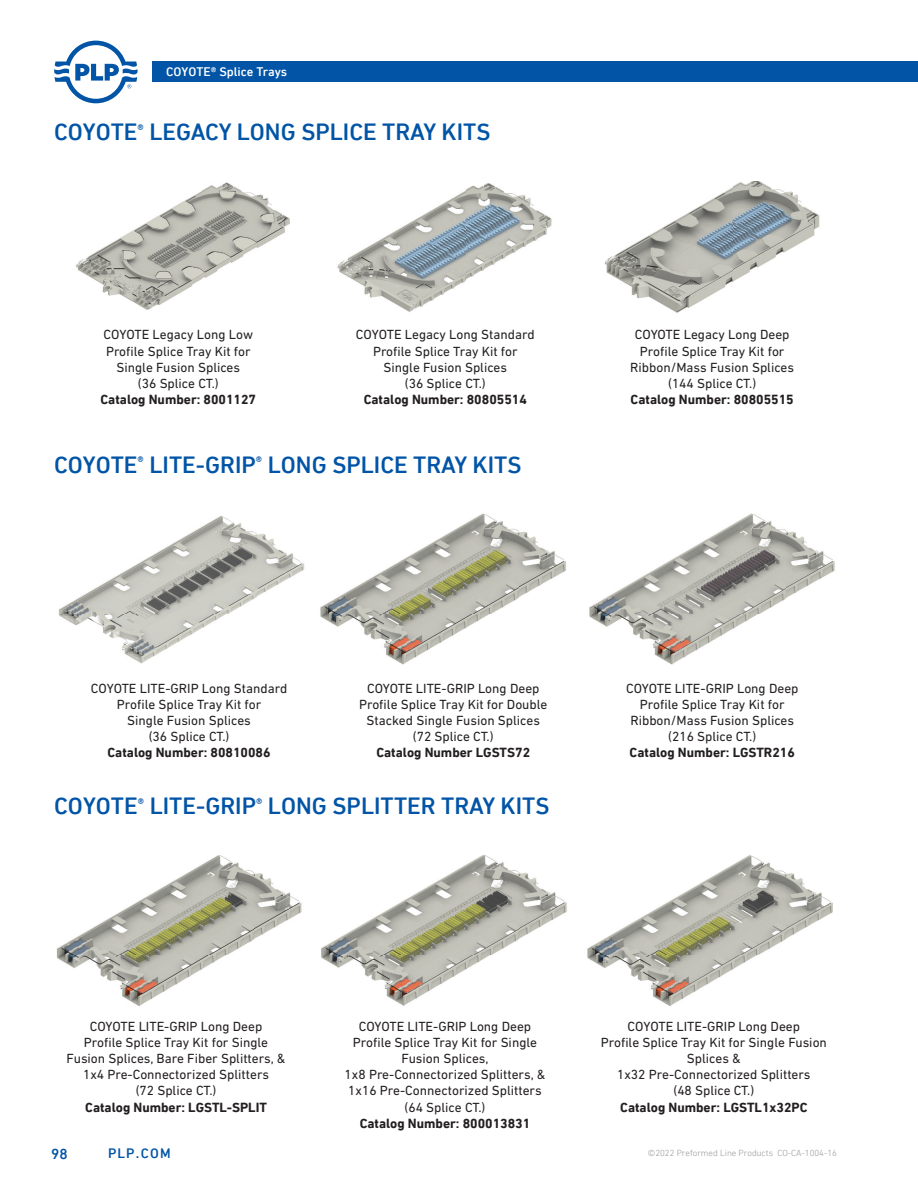
<style>
.page{position:relative;width:918px;height:1188px;background:#fff}
.page>*{position:absolute;margin:0;border:0;box-sizing:border-box;transform-origin:0 0}
.t1{font:500 24px "DIN Next LT Pro";color:#0154a6}
.t2{font:500 15px "DIN Next LT Pro";color:#0154a6}
.t3{font:500 13.95px "DIN Next LT Pro";letter-spacing:.08em;color:#0154a6}
.t4{font:13.5px/16.2px "DIN Next LT Pro";color:#231f20;text-align:center}
.t5{font:700 13.5px "DIN Next LT Pro";color:#231f20}
.t6{font:500 12.75px "DIN Next LT Pro";color:#fff}
.t7{font:300 9px "DIN Next LT Pro";color:#939598}
</style>
<div class="page">
<div style="left:152px;top:62px;width:766px;height:20px;background:#0154a6"></div>
<svg style="left:54px;top:41px;width:84px;height:62px"></svg>
<img style="left:76px;top:182px;width:214px;height:128px">
<img style="left:337px;top:183px;width:215px;height:129px">
<img style="left:605px;top:181px;width:215px;height:132px">
<img style="left:58px;top:515px;width:247px;height:149px">
<img style="left:320px;top:513px;width:246px;height:152px">
<img style="left:589px;top:513px;width:246px;height:152px">
<img style="left:56px;top:855px;width:246px;height:151px">
<img style="left:321px;top:854px;width:246px;height:152px">
<img style="left:587px;top:855px;width:246px;height:151px">
<p class="t6" style="left:166px;top:64px;width:122px">COYOTE® Splice Trays</p>
<h1 class="t1" style="left:54px;top:118px;width:438px">COYOTE<sup>®</sup> LEGACY LONG SPLICE TRAY KITS</h1>
<p class="t4" style="left:104px;top:327px;width:151px">COYOTE Legacy Long Low<br>Profile Splice Tray Kit for<br>Single Fusion Splices<br>(36 Splice CT.)</p>
<p class="t5" style="left:101px;top:392px;width:157px">Catalog Number: 8001127</p>
<p class="t4" style="left:356px;top:327px;width:180px">COYOTE Legacy Long Standard<br>Profile Splice Tray Kit for<br>Single Fusion Splices<br>(36 Splice CT.)</p>
<p class="t5" style="left:364px;top:392px;width:165px">Catalog Number: 80805514</p>
<h1 class="t1" style="left:54px;top:451px;width:469px">COYOTE<sup>®</sup> LITE-GRIP<sup>®</sup> LONG SPLICE TRAY KITS</h1>
<p class="t4" style="left:630px;top:327px;width:165px">COYOTE Legacy Long Deep<br>Profile Splice Tray Kit for<br>Ribbon/Mass Fusion Splices (144 Splice CT.)</p>
<p class="t5" style="left:631px;top:392px;width:165px">Catalog Number: 80805515</p>
<p class="t4" style="left:91px;top:680px;width:198px">COYOTE LITE-GRIP Long Standard<br>Profile Splice Tray Kit for<br>Single Fusion Splices<br>(36 Splice CT.)</p>
<p class="t5" style="left:108px;top:745px;width:165px">Catalog Number: 80810086</p>
<p class="t4" style="left:359px;top:680px;width:190px">COYOTE LITE-GRIP Long Deep<br>Profile Splice Tray Kit for Double<br>Stacked Single Fusion Splices (72 Splice CT.)</p>
<p class="t5" style="left:376px;top:745px;width:155px">Catalog Number LGSTS72</p>
<h1 class="t1" style="left:54px;top:792px;width:497px">COYOTE<sup>®</sup> LITE-GRIP<sup>®</sup> LONG SPLITTER TRAY KITS</h1>
<p class="t4" style="left:626px;top:680px;width:174px">COYOTE LITE-GRIP Long Deep<br>Profile Splice Tray Kit for<br>Ribbon/Mass Fusion Splices (216 Splice CT.)</p>
<p class="t5" style="left:630px;top:745px;width:167px">Catalog Number: LGSTR216</p>
<p class="t4" style="left:67px;top:1018px;width:220px">COYOTE LITE-GRIP Long Deep<br>Profile Splice Tray Kit for Single<br>Fusion Splices, Bare Fiber Splitters, &amp;<br>1x4 Pre-Connectorized Splitters<br>(72 Splice CT.)</p>
<p class="t5" style="left:85px;top:1099px;width:183px">Catalog Number: LGSTL-SPLIT</p>
<p class="t4" style="left:345px;top:1018px;width:202px">COYOTE LITE-GRIP Long Deep<br>Profile Splice Tray Kit for Single<br>Fusion Splices,<br>1x8 Pre-Connectorized Splitters, &amp;<br>1x16 Pre-Connectorized Splitters (64 Splice CT.)</p>
<p class="t5" style="left:360px;top:1115px;width:172px">Catalog Number: 800013831</p>
<p class="t4" style="left:601px;top:1018px;width:228px">COYOTE LITE-GRIP Long Deep<br>Profile Splice Tray Kit for Single Fusion<br>Splices &amp;<br>1x32 Pre-Connectorized Splitters<br>(48 Splice CT.)</p>
<p class="t5" style="left:620px;top:1099px;width:189px">Catalog Number: LGSTL1x32PC</p>
<p class="t2" style="left:51px;top:1145px;width:18px">98</p>
<p class="t3" style="left:108px;top:1145px;width:64px">PLP.COM</p>
<p class="t7" style="left:648px;top:1148px;width:191px">©2022 Preformed Line Products CO-CA-1004-16</p>
</div>
